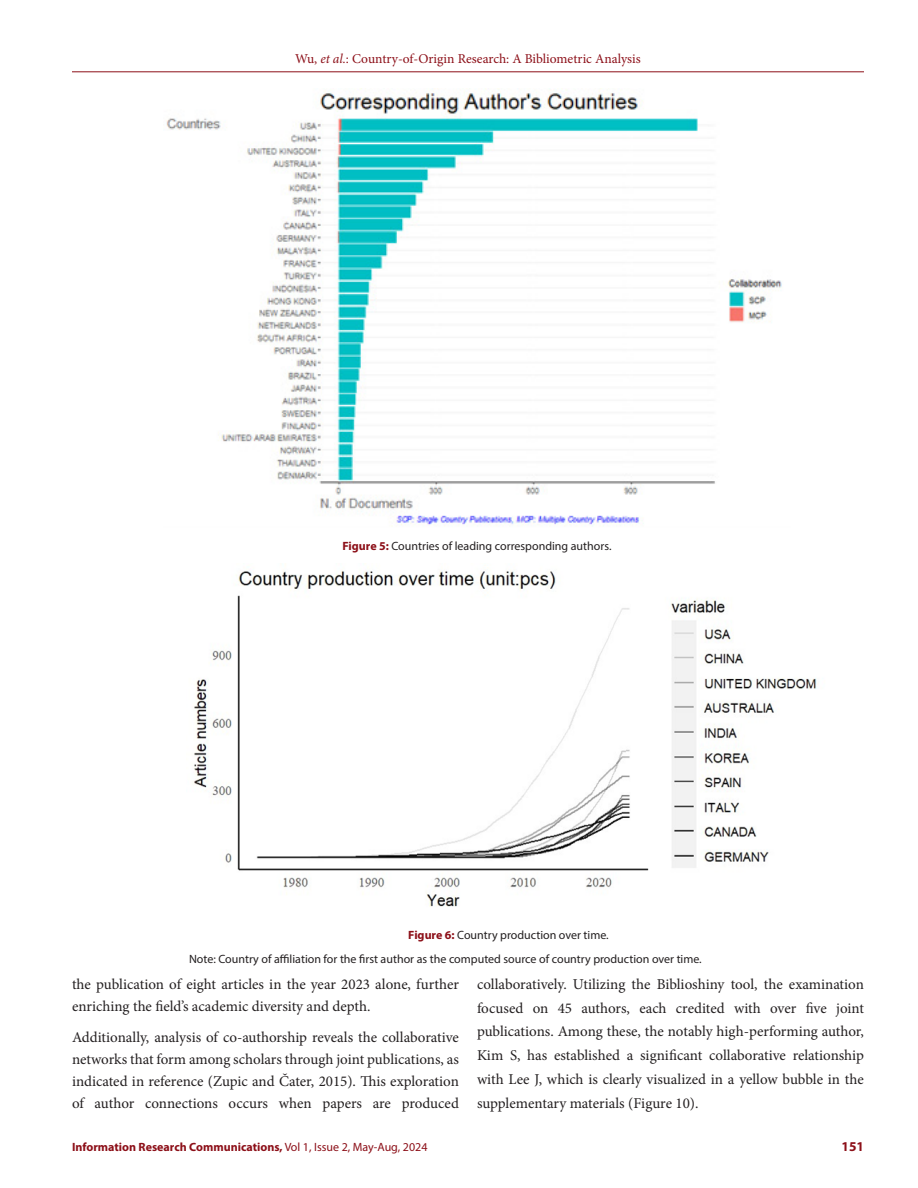
<style>
.page{position:relative;width:918px;height:1188px;background:#fff}
.page>*{position:absolute;margin:0;border:0;box-sizing:border-box;transform-origin:0 0}
.Body_text{font:15px/23.7px "Minion Pro";color:#231f20;text-align:justify}
.t1{font:13.5px "Minion Pro";color:#8c0f18}
.t2{font:700 13.5px "Myriad Pro";color:#8c0f18}
.FIG_footnote{font:12px "Myriad Pro";color:#231f20}
.FIG_Caption{font:12px "Myriad Pro";color:#231f20}
.t3{font:700 12px "Myriad Pro";color:#8c0f18}
.s1{font-style:italic}
.s2{font-weight:700;color:#8c0f18}
.s3{font-weight:400}
</style>
<div class="page">
<hr style="left:72px;top:72px;width:792px;height:1px;background:#8c0f18">
<img style="left:166px;top:88px;width:616px;height:439px">
<img style="left:194px;top:570px;width:625px;height:337px">
<p class="t1" style="left:295px;top:50px;width:347px">Wu, <span class="s1">et al.</span>: Country-of-Origin Research: A Bibliometric Analysis</p>
<p class="FIG_Caption" style="left:342px;top:539px;width:271px"><span class="s2">Figure 5:</span> Countries of leading corresponding authors.</p>
<p class="FIG_Caption" style="left:408px;top:928px;width:202px"><span class="s2">Figure 6:</span> Country production over time.</p>
<p class="FIG_footnote" style="left:189px;top:952px;width:514px">Note: Country of affiliation for the first author as the computed source of country production over time.</p>
<p class="Body_text" style="left:72px;top:973px;width:388px;line-height:21.9px">the publication of eight articles in the year 2023 alone, further enriching the field’s academic diversity and depth.</p>
<p class="Body_text" style="left:72px;top:1026px;width:389px;line-height:21.9px">Additionally, analysis of co-authorship reveals the collaborative networks that form among scholars through joint publications, as indicated in reference (Zupic and Čater, 2015). This exploration of author connections occurs when papers are produced</p>
<p class="Body_text" style="left:477px;top:972px;width:389px">collaboratively. Utilizing the Biblioshiny tool, the examination focused on 45 authors, each credited with over five joint publications. Among these, the notably high-performing author, Kim S, has established a significant collaborative relationship with Lee J, which is clearly visualized in a yellow bubble in the supplementary materials (Figure 10).</p>
<p class="t3" style="left:72px;top:1139px;width:357px">Information Research Communications, <span class="s3">Vol 1, Issue 2, May-Aug, 2024</span></p>
<p class="t2" style="left:842px;top:1137px;width:24px">151</p>
</div>
